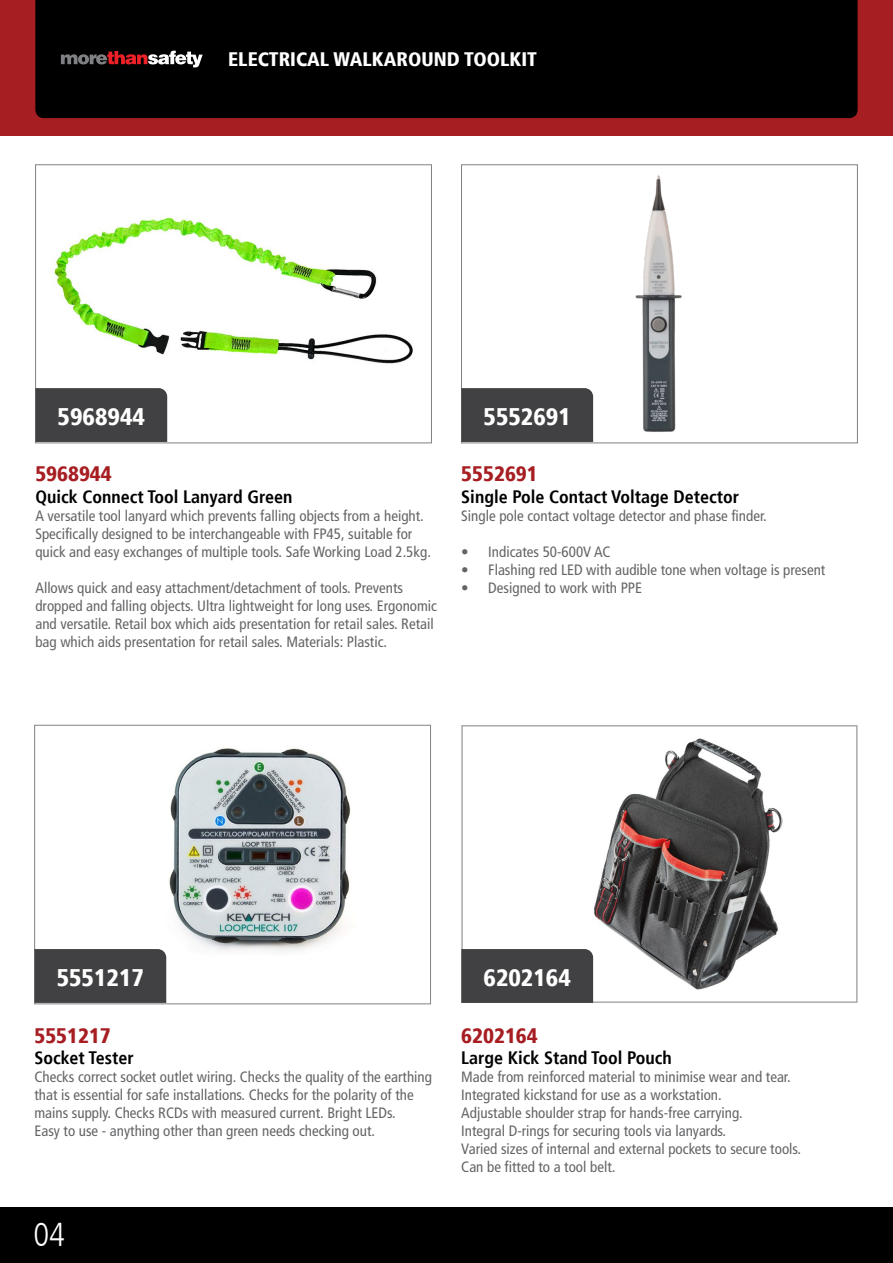
<style>
.page{position:relative;width:893px;height:1263px;background:#fff}
.page>*{position:absolute;margin:0;border:0;box-sizing:border-box;transform-origin:0 0}
.t1{font:300 condensed 33px "Frutiger LT";color:#fff}
.t2{font:900 condensed 24px "Frutiger";color:#fff}
.t3{font:900 condensed 21px "Frutiger";color:#a71e22}
.t4{font:900 condensed 19.5px "Frutiger";color:#fff}
.t5{font:700 condensed 18px "Frutiger";color:#000}
.t6{font:condensed 15px/18px "Frutiger LT";color:#636466}
</style>
<div class="page">
<div style="left:0;top:0;width:893px;height:136px;background:#a71e22"></div>
<div style="left:0;top:1208px;width:893px;height:55px;background:#000"></div>
<div style="left:35px;top:0;width:823px;height:118px;background:#000"></div>
<svg style="left:61px;top:51px;width:142px;height:16px;background:#614546"></svg>
<img style="left:169px;top:748px;width:182px;height:203px">
<div style="left:34px;top:725px;width:397px;height:279px;border:1px solid #808285"></div>
<div style="left:34px;top:949px;width:132px;height:54px;background:#414042"></div>
<img style="left:593px;top:738px;width:190px;height:262px">
<div style="left:461px;top:725px;width:397px;height:278px;border:2px solid #a7a9ac"></div>
<div style="left:461px;top:949px;width:132px;height:54px;background:#414042"></div>
<img style="left:54px;top:216px;width:359px;height:225px">
<div style="left:35px;top:165px;width:397px;height:278px;border:1px solid #808285"></div>
<div style="left:35px;top:388px;width:132px;height:54px;background:#414042"></div>
<img style="left:593px;top:174px;width:89px;height:263px">
<div style="left:461px;top:165px;width:397px;height:278px;border:1px solid #808285"></div>
<div style="left:461px;top:388px;width:132px;height:54px;background:#414042"></div>
<h3 class="t4" style="left:228px;top:48px;width:310px">ELECTRICAL WALKAROUND TOOLKIT</h3>
<h2 class="t2" style="left:58px;top:402px;width:89px">5968944</h2>
<h2 class="t2" style="left:484px;top:402px;width:89px">5552691</h2>
<h3 class="t3" style="left:35px;top:461px;width:78px">5968944</h3>
<p class="t5" style="left:35px;top:486px;width:259px">Quick Connect Tool Lanyard Green</p>
<p class="t6" style="left:35px;top:506px;width:397px">A versatile tool lanyard which prevents falling objects from a height.<br>Specifically designed to be interchangeable with FP45, suitable for quick and easy exchanges of multiple tools. Safe Working Load 2.5kg.</p>
<p class="t6" style="left:35px;top:578px;width:403px">Allows quick and easy attachment/detachment of tools. Prevents dropped and falling objects. Ultra lightweight for long uses. Ergonomic and versatile. Retail box which aids presentation for retail sales. Retail bag which aids presentation for retail sales. Materials: Plastic.</p>
<h3 class="t3" style="left:461px;top:461px;width:78px">5552691</h3>
<p class="t5" style="left:461px;top:486px;width:279px">Single Pole Contact Voltage Detector</p>
<p class="t6" style="left:461px;top:506px;width:307px">Single pole contact voltage detector and phase finder.</p>
<p class="t6" style="left:461px;top:542px;width:151px">• Indicates 50-600V AC</p>
<p class="t6" style="left:461px;top:560px;width:366px">• Flashing red LED with audible tone when voltage is present</p>
<p class="t6" style="left:461px;top:578px;width:182px">• Designed to work with PPE</p>
<h2 class="t2" style="left:57px;top:963px;width:89px">5551217</h2>
<h3 class="t3" style="left:34px;top:1023px;width:78px">5551217</h3>
<p class="t5" style="left:34px;top:1047px;width:101px">Socket Tester</p>
<p class="t6" style="left:34px;top:1068px;width:399px">Checks correct socket outlet wiring. Checks the quality of the earthing that is essential for safe installations. Checks for the polarity of the mains supply. Checks RCDs with measured current. Bright LEDs.<br>Easy to use - anything other than green needs checking out.</p>
<h1 class="t1" style="left:33px;top:1216px;width:33px">04</h1>
<h2 class="t2" style="left:484px;top:963px;width:89px">6202164</h2>
<h3 class="t3" style="left:461px;top:1023px;width:78px">6202164</h3>
<p class="t5" style="left:461px;top:1047px;width:212px">Large Kick Stand Tool Pouch</p>
<p class="t6" style="left:461px;top:1068px;width:341px">Made from reinforced material to minimise wear and tear.<br>Integrated kickstand for use as a workstation.<br>Adjustable shoulder strap for hands-free carrying.<br>Integral D-rings for securing tools via lanyards.<br>Varied sizes of internal and external pockets to secure tools.<br>Can be fitted to a tool belt.</p>
</div>
